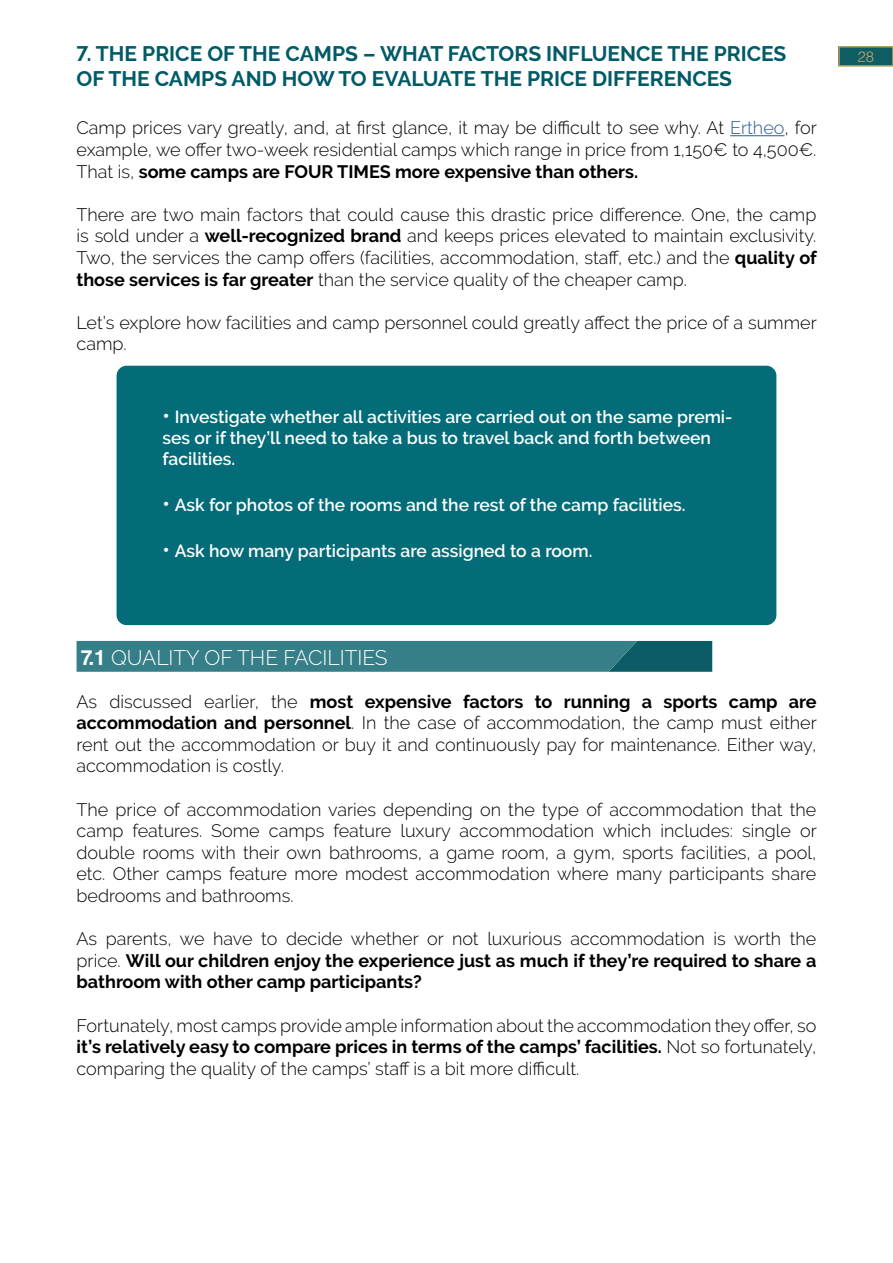
<style>
.page{position:relative;width:893px;height:1263px;background:#fff}
.page>*{position:absolute;margin:0;border:0;box-sizing:border-box;transform-origin:0 0}
.t1{font:700 21px "Raleway";color:#005b67}
.t2{font:300 21px "Raleway";color:#fff}
.t3{font:300 18px/21.6px "Raleway";color:#000;text-align:justify}
.t4{font:700 18px/21.6px "Raleway";color:#000;text-align:justify}
.t5{font:600 17.55px/21px "Raleway";color:#fff}
.t6{font:300 15px "Helvetica LT Std";color:#bba86f}
.s1{color:#275b9b}
.s2{font-weight:700}
.s3{font-size:20.7px}
.s4{font-family:"Helvetica LT Std";font-weight:700}
.s5{font-weight:300}
</style>
<div class="page">
<div style="left:839px;top:47px;width:54px;height:19px;background:#0f5d64"></div>
<div style="left:838px;top:46px;width:55px;height:21px;border:2px solid #b5a15f"></div>
<hr style="left:730px;top:135px;width:54px;height:1px;background:#275b9b">
<svg style="left:77px;top:641px;width:635px;height:31px;background:#327b84"></svg>
<div style="left:117px;top:366px;width:659px;height:259px;background:#046c79;border-radius:10px"></div>
<p class="t1" style="left:77px;top:42px;width:711px">7. THE PRICE OF THE CAMPS – WHAT FACTORS INFLUENCE THE PRICES</p>
<p class="t6" style="left:858px;top:47px;width:18px">28</p>
<p class="t1" style="left:77px;top:67px;width:657px">OF THE CAMPS AND HOW TO EVALUATE THE PRICE DIFFERENCES</p>
<p class="t3" style="left:77px;top:117px;width:742px">Camp prices vary greatly, and, at first glance, it may be difficult to see why. At <span class="s1">Ertheo</span>, for example, we offer two-week residential camps which range in price from 1,150€ to 4,500€.<br>That is, <span class="s2">some camps are FOUR TIMES more expensive than others.</span></p>
<p class="t3" style="left:77px;top:204px;width:742px">There are two main factors that could cause this drastic price difference. One, the camp is sold under a <span class="s2">well-recognized brand</span> and keeps prices elevated to maintain exclusivity.<br>Two, the services the camp offers (facilities, accommodation, staff, etc.) and the <span class="s2">quality of those services is far greater</span> than the service quality of the cheaper camp.</p>
<p class="t3" style="left:77px;top:312px;width:742px">Let’s explore how facilities and camp personnel could greatly affect the price of a summer camp.</p>
<p class="t5" style="left:162px;top:407px;width:572px"><span class="s3">•</span> Investigate whether all activities are carried out on the same premi&shy;ses or if they’ll need to take a bus to travel back and forth between facilities.</p>
<p class="t5" style="left:162px;top:494px;width:525px"><span class="s3">•</span> Ask for photos of the rooms and the rest of the camp facilities.</p>
<p class="t5" style="left:162px;top:540px;width:432px"><span class="s3">•</span> Ask how many participants are assigned to a room.</p>
<p class="t2" style="left:81px;top:645px;width:308px"><span class="s4">7.1</span> QUALITY OF THE FACILITIES</p>
<p class="t3" style="left:77px;top:690px;width:742px">As discussed earlier, the <span class="s2">most expensive factors to running a sports camp are accommodation and personnel</span>. In the case of accommodation, the camp must either rent out the accommodation or buy it and continuously pay for maintenance. Either way, accommodation is costly.</p>
<p class="t3" style="left:77px;top:798px;width:742px">The price of accommodation varies depending on the type of accommodation that the camp features. Some camps feature luxury accommodation which includes: single or double rooms with their own bathrooms, a game room, a gym, sports facilities, a pool, etc. Other camps feature more modest accommodation where many participants share bedrooms and bathrooms.</p>
<p class="t4" style="left:77px;top:928px;width:741px"><span class="s5">As parents, we have to decide whether or not luxurious accommodation is worth the price.</span> Will our children enjoy the experience just as much if they’re required to share a bathroom with other camp participants?</p>
<p class="t3" style="left:77px;top:1014px;width:741px">Fortunately, most camps provide ample information about the accommodation they offer, so <span class="s2">it’s relatively easy to compare prices in terms of the camps’ facilities.</span> Not so fortunately, comparing the quality of the camps’ staff is a bit more difficult.</p>
</div>
